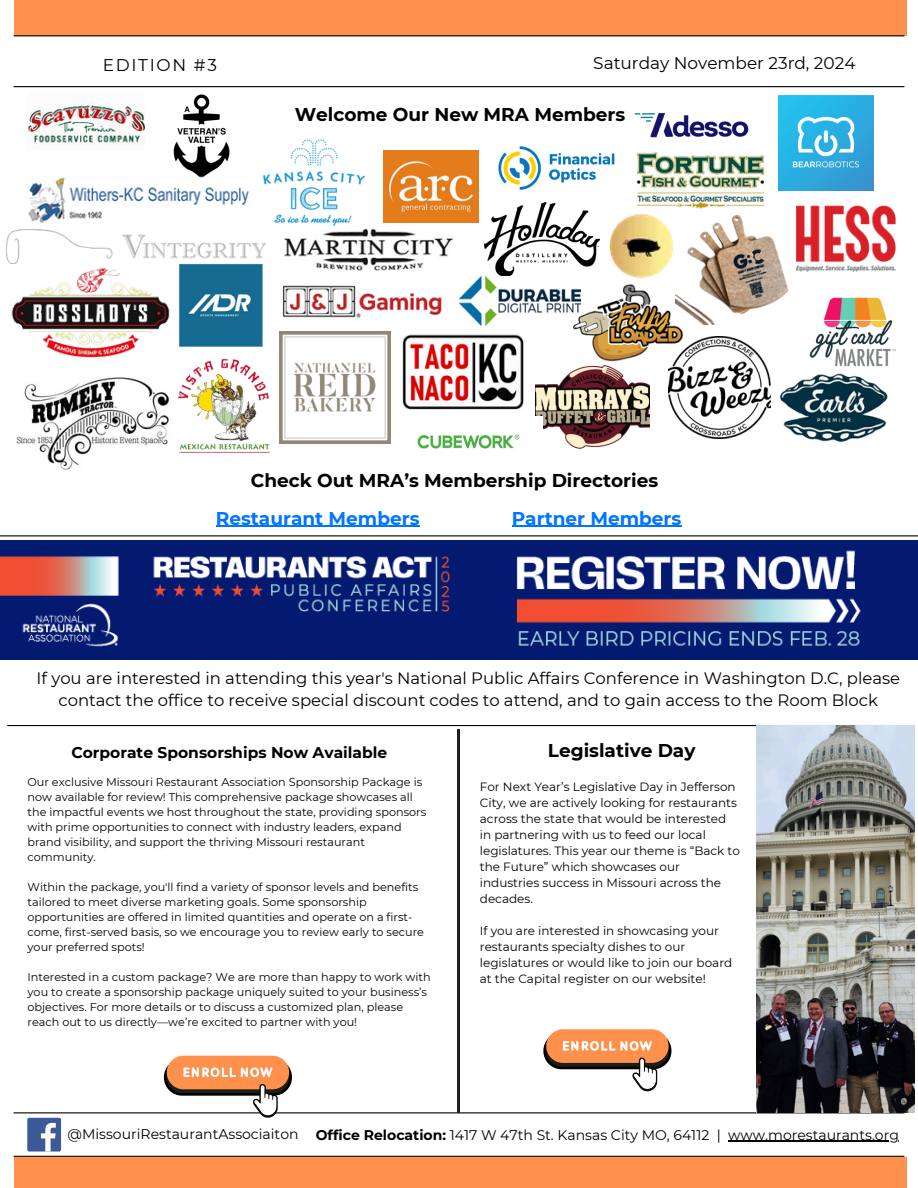
<style>
.page{position:relative;width:918px;height:1188px;background:#fff}
.page>*{position:absolute;margin:0;border:0;box-sizing:border-box;transform-origin:0 0}
.t1{font:700 18.45px "Montserrat";color:#000}
.t2{font:700 18.45px "Montserrat";color:#0075ff}
.t3{font:16.95px "Montserrat";color:#000}
.t4{font:16.95px "Montserrat";letter-spacing:.1em;color:#000}
.t5{font:16.5px/22.5px "Montserrat";color:#000;text-align:center}
.t6{font:700 15.45px "Montserrat";color:#000}
.t7{font:13.95px "Montserrat";color:#000}
.t8{font:12px/16px "Montserrat";color:#000}
.t9{font:11.25px/15px "Montserrat";color:#000}
.s1{font-weight:700}
</style>
<div class="page">
<hr style="left:14px;top:86px;width:890px;height:1px;background:#000">
<div style="left:14px;top:1157px;width:892px;height:31px;background:#ff914d"></div>
<hr style="left:14px;top:1156px;width:890px;height:1px;background:#000">
<div style="left:14px;top:0;width:892px;height:36px;background:#ff914d"></div>
<hr style="left:14px;top:35px;width:890px;height:1px;background:#000">
<hr style="left:14px;top:1112px;width:890px;height:1px;background:#000">
<div style="left:27px;top:1118px;width:34px;height:34px;background:#3d5a98;border-radius:2px"></div>
<svg style="left:41px;top:1123px;width:15px;height:29px"></svg>
<img style="left:27px;top:103px;width:117px;height:40px">
<img style="left:173px;top:94px;width:57px;height:80px">
<img style="left:266px;top:139px;width:100px;height:87px">
<img style="left:28px;top:174px;width:238px;height:49px">
<img style="left:383px;top:150px;width:96px;height:72px">
<img style="left:498px;top:146px;width:117px;height:44px">
<img style="left:634px;top:113px;width:115px;height:25px">
<img style="left:175px;top:242px;width:91px;height:7px">
<img style="left:779px;top:96px;width:94px;height:75px">
<img style="left:284px;top:228px;width:169px;height:43px">
<img style="left:485px;top:203px;width:115px;height:74px">
<img style="left:282px;top:285px;width:160px;height:33px">
<img style="left:636px;top:152px;width:129px;height:55px">
<img style="left:779px;top:171px;width:117px;height:101px">
<img style="left:815px;top:297px;width:78px;height:47px">
<img style="left:675px;top:195px;width:130px;height:130px">
<img style="left:459px;top:277px;width:97px;height:48px">
<img style="left:6px;top:229px;width:169px;height:129px">
<img style="left:165px;top:249px;width:98px;height:109px">
<img style="left:279px;top:332px;width:112px;height:111px">
<img style="left:402px;top:334px;width:122px;height:76px">
<img style="left:535px;top:384px;width:115px;height:65px">
<img style="left:779px;top:344px;width:117px;height:98px">
<img style="left:668px;top:336px;width:102px;height:103px">
<img style="left:16px;top:377px;width:154px;height:93px">
<img style="left:174px;top:355px;width:96px;height:98px">
<img style="left:417px;top:417px;width:126px;height:32px">
<img style="left:609px;top:211px;width:70px;height:36px">
<img style="left:556px;top:247px;width:147px;height:147px">
<hr style="left:7px;top:725px;width:891px;height:1px;background:#000">
<hr style="left:457px;top:729px;width:2px;height:384px;background:#231f20">
<img style="left:757px;top:726px;width:157px;height:387px">
<svg style="left:543px;top:1029px;width:128px;height:62px"></svg>
<hr style="left:0;top:535px;width:918px;height:1px;background:#000">
<svg style="left:164px;top:1056px;width:128px;height:62px"></svg>
<img style="left:1px;top:541px;width:916px;height:118px">
<hr style="left:728px;top:1141px;width:171px;height:1px;background:#000">
<hr style="left:216px;top:526px;width:204px;height:1px;background:#0075ff">
<hr style="left:512px;top:526px;width:169px;height:1px;background:#0075ff">
<h2 class="t4" style="left:103px;top:54px;width:116px">EDITION #3</h2>
<h2 class="t3" style="left:593px;top:53px;width:264px">Saturday November 23rd, 2024</h2>
<h5 class="t1" style="left:295px;top:103px;width:332px">Welcome Our New MRA Members</h5>
<p class="t1" style="left:251px;top:469px;width:409px">Check Out MRA’s Membership Directories</p>
<p class="t2" style="left:216px;top:507px;width:205px">Restaurant Members</p>
<h2 class="t2" style="left:512px;top:507px;width:171px">Partner Members</h2>
<p class="t5" style="left:37px;top:666px;width:865px">If you are interested in attending this year's National Public Affairs Conference in Washington D.C, please contact the office to receive special discount codes to attend, and to gain access to the Room Block</p>
<p class="t6" style="left:71px;top:743px;width:318px">Corporate Sponsorships Now Available</p>
<p class="t9" style="left:28px;top:774px;width:400px">Our exclusive Missouri Restaurant Association Sponsorship Package is now available for review! This comprehensive package showcases all the impactful events we host throughout the state, providing sponsors with prime opportunities to connect with industry leaders, expand brand visibility, and support the thriving Missouri restaurant community.</p>
<p class="t9" style="left:28px;top:879px;width:398px">Within the package, you'll find a variety of sponsor levels and benefits tailored to meet diverse marketing goals. Some sponsorship opportunities are offered in limited quantities and operate on a first&shy;come, first-served basis, so we encourage you to review early to secure your preferred spots!</p>
<p class="t9" style="left:28px;top:969px;width:405px">Interested in a custom package? We are more than happy to work with you to create a sponsorship package uniquely suited to your business’s objectives. For more details or to discuss a customized plan, please reach out to us directly—we’re excited to partner with you!</p>
<h4 class="t1" style="left:548px;top:739px;width:149px">Legislative Day</h4>
<p class="t8" style="left:480px;top:778px;width:262px">For Next Year’s Legislative Day in Jefferson City, we are actively looking for restaurants across the state that would be interested in partnering with us to feed our local legislatures. This year our theme is “Back to the Future” which showcases our industries success in Missouri across the decades.</p>
<p class="t8" style="left:480px;top:922px;width:254px">If you are interested in showcasing your restaurants specialty dishes to our legislatures or would like to join our board at the Capital register on our website!</p>
<p class="t7" style="left:68px;top:1125px;width:232px">@MissouriRestaurantAssociaiton</p>
<h2 class="t7" style="left:316px;top:1126px;width:407px"><span class="s1">Office Relocation:</span> 1417 W 47th St. Kansas City MO, 64112 |</h2>
<p class="t7" style="left:728px;top:1126px;width:172px">www.morestaurants.org</p>
</div>
